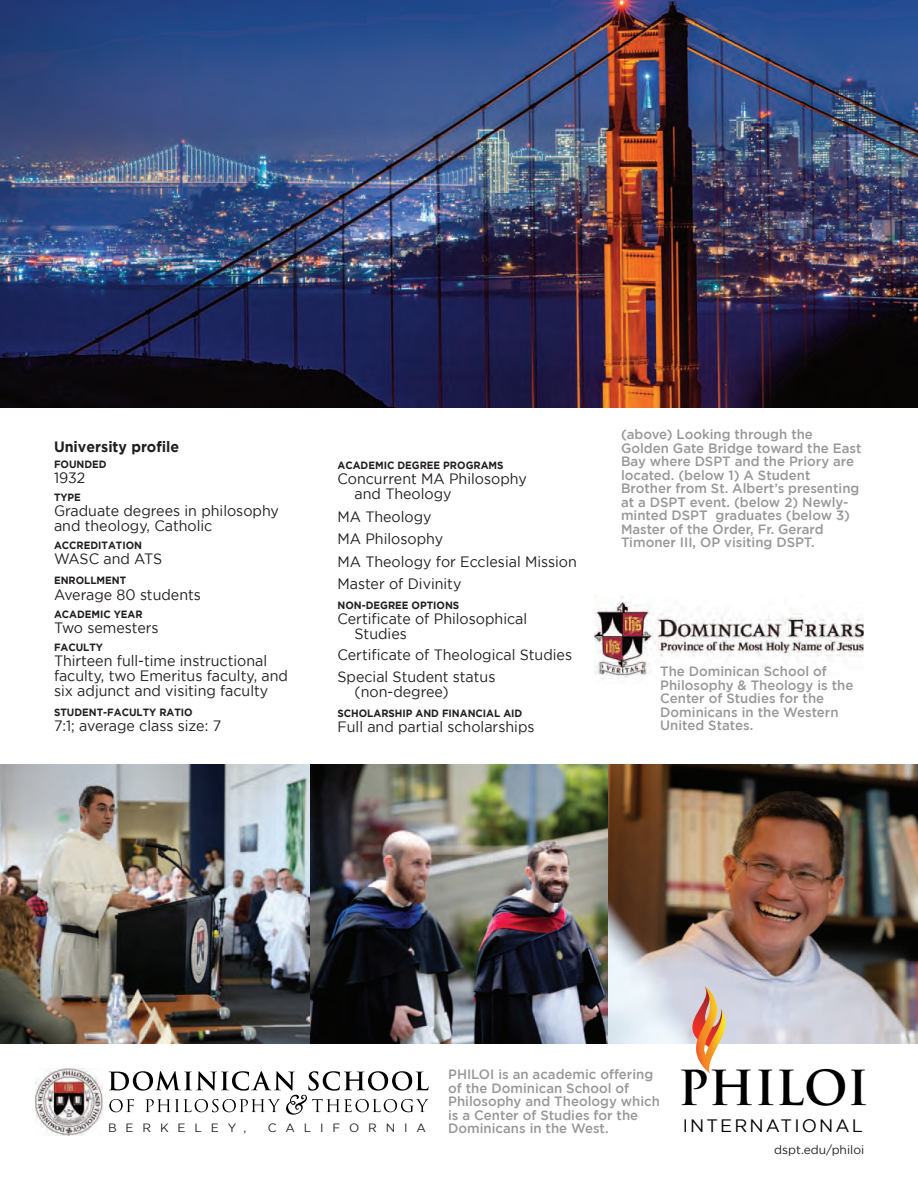
<style>
.page{position:relative;width:918px;height:1188px;background:#fff}
.page>*{position:absolute;margin:0;border:0;box-sizing:border-box;transform-origin:0 0}
.t1{font:700 47.1px "Trajan Pro";color:#000}
.t2{font:18px "Gotham";letter-spacing:.12em;color:#000}
.t3{font:15px/15px "Gotham";color:#231f20;scale:.95 1}
.t4{font:700 15px "Gotham";color:#231f20;scale:.95 1}
.t5{font:500 13.5px/13.5px "Gotham";color:#999899}
.t6{font:12px "Gotham";letter-spacing:.74em;color:#231f20}
.t7{font:12px "Gotham";color:#231f20}
.t8{font:700 10.5px "Gotham";color:#231f20;scale:.95 1}
</style>
<div class="page">
<img style="left:0;top:764px;width:918px;height:280px">
<img style="left:0;top:0;width:918px;height:408px">
<img style="left:35px;top:1069px;width:67px;height:67px">
<svg style="left:109px;top:1071px;width:320px;height:44px"></svg>
<svg style="left:677px;top:986px;width:55px;height:88px"></svg>
<img style="left:594px;top:596px;width:270px;height:83px">
<p class="t4" style="left:54px;top:441px;width:133px">University profile</p>
<p class="t8" style="left:54px;top:461px;width:57px">FOUNDED</p>
<p class="t3" style="left:54px;top:472px;width:35px">1932</p>
<p class="t8" style="left:54px;top:494px;width:30px">TYPE</p>
<p class="t3" style="left:54px;top:505px;width:238px">Graduate degrees in philosophy and theology, Catholic</p>
<p class="t8" style="left:54px;top:542px;width:94px">ACCREDITATION</p>
<p class="t3" style="left:54px;top:553px;width:116px">WASC and ATS</p>
<p class="t8" style="left:54px;top:576px;width:78px">ENROLLMENT</p>
<p class="t3" style="left:54px;top:589px;width:156px">Average 80 students</p>
<p class="t8" style="left:54px;top:611px;width:95px">ACADEMIC YEAR</p>
<p class="t3" style="left:54px;top:622px;width:112px">Two semesters</p>
<p class="t8" style="left:54px;top:644px;width:53px">FACULTY</p>
<p class="t3" style="left:54px;top:655px;width:248px">Thirteen full-time instructional faculty, two Emeritus faculty, and six adjunct and visiting faculty</p>
<p class="t8" style="left:54px;top:708px;width:148px">STUDENT-FACULTY RATIO</p>
<p class="t3" style="left:54px;top:719px;width:177px">7:1; average class size: 7</p>
<p class="t8" style="left:337px;top:462px;width:176px">ACADEMIC DEGREE PROGRAMS</p>
<p class="t3" style="left:337px;top:473px;width:201px">Concurrent MA Philosophy</p>
<p class="t3" style="left:355px;top:488px;width:104px">and Theology</p>
<p class="t3" style="left:337px;top:510px;width:101px">MA Theology</p>
<p class="t3" style="left:337px;top:533px;width:113px">MA Philosophy</p>
<p class="t3" style="left:337px;top:555px;width:254px">MA Theology for Ecclesial Mission</p>
<p class="t3" style="left:337px;top:578px;width:132px">Master of Divinity</p>
<p class="t8" style="left:337px;top:601px;width:130px">NON-DEGREE OPTIONS</p>
<p class="t3" style="left:337px;top:612px;width:201px">Certificate of Philosophical</p>
<p class="t3" style="left:355px;top:627px;width:57px">Studies</p>
<p class="t3" style="left:337px;top:648px;width:249px">Certificate of Theological Studies</p>
<p class="t3" style="left:337px;top:671px;width:168px">Special Student status</p>
<p class="t3" style="left:355px;top:686px;width:101px">(non-degree)</p>
<p class="t8" style="left:337px;top:709px;width:196px">SCHOLARSHIP AND FINANCIAL AID</p>
<p class="t3" style="left:337px;top:720px;width:209px">Full and partial scholarships</p>
<p class="t5" style="left:621px;top:429px;width:242px">(above) Looking through the<br>Golden Gate Bridge toward the East<br>Bay where DSPT and the Priory are located. (below 1) A Student<br>Brother from St. Albert’s presenting at a DSPT event. (below 2) Newly&shy;minted DSPT graduates (below 3)<br>Master of the Order, Fr. Gerard<br>Timoner III, OP visiting DSPT.</p>
<p class="t5" style="left:660px;top:666px;width:195px">The Dominican School of<br>Philosophy &amp; Theology is the<br>Center of Studies for the<br>Dominicans in the Western<br>United States.</p>
<p class="t1" style="left:678px;top:1061px;width:192px">PHILOI</p>
<p class="t5" style="left:448px;top:1069px;width:213px">PHILOI is an academic offering of the Dominican School of<br>Philosophy and Theology which is a Center of Studies for the<br>Dominicans in the West.</p>
<p class="t6" style="left:108px;top:1124px;width:140px">BERKELEY,</p>
<p class="t6" style="left:268px;top:1124px;width:160px">CALIFORNIA</p>
<p class="t2" style="left:683px;top:1119px;width:182px">INTERNATIONAL</p>
<p class="t7" style="left:774px;top:1145px;width:91px">dspt.edu/philoi</p>
</div>
